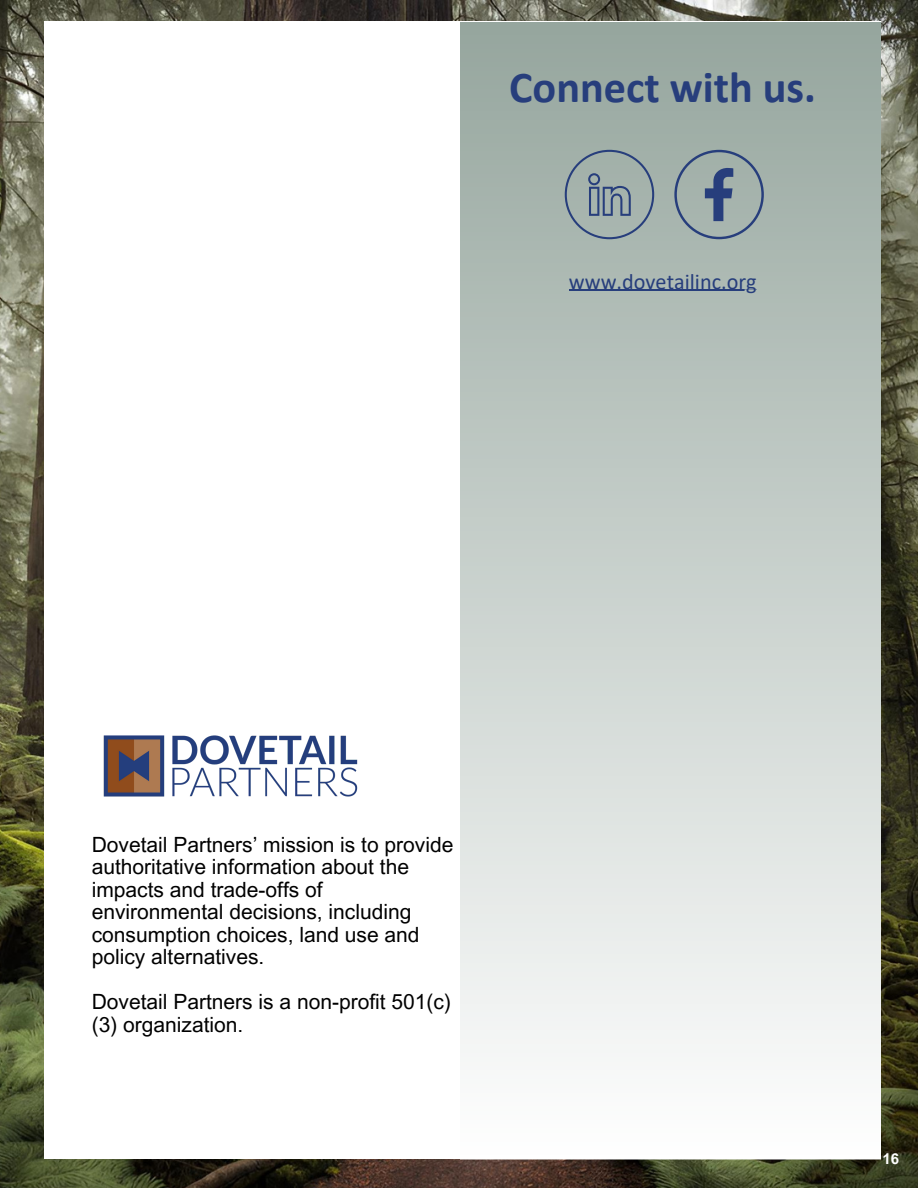
<style>
.page{position:relative;width:918px;height:1188px;background:#fff}
.page>*{position:absolute;margin:0;border:0;box-sizing:border-box;transform-origin:0 0}
.t1{font:700 44.25px "Calibri";color:#273e7c}
.t2{font:22.2px "Calibri";color:#273e7c}
.t3{font:21px/22.5px "Arial MT Pro";color:#000}
.t4{font:700 15px "Arial MT Pro";color:#fff}
</style>
<div class="page">
<img style="left:0;top:0;width:918px;height:1188px">
<div style="left:44px;top:22px;width:837px;height:1137px;background:#fff"></div>
<div style="left:460px;top:22px;width:421px;height:1137px;background:linear-gradient(to bottom,#95a69e,#fff)"></div>
<img style="left:103px;top:735px;width:255px;height:62px">
<svg style="left:565px;top:150px;width:89px;height:89px;background:#94a3a5"></svg>
<svg style="left:674px;top:150px;width:90px;height:89px;background:#8e9ea3"></svg>
<hr style="left:569px;top:290px;width:188px;height:1px;background:#273e7c">
<h1 class="t1" style="left:509px;top:69px;width:308px">Connect with us.</h1>
<p class="t2" style="left:569px;top:272px;width:189px">www.dovetailinc.org</p>
<p class="t3" style="left:92px;top:836px;width:363px">Dovetail Partners’ mission is to provide authoritative information about the impacts and trade-offs of environmental decisions, including consumption choices, land use and policy alternatives.</p>
<p class="t3" style="left:92px;top:993px;width:361px">Dovetail Partners is a non-profit 501(c) (3) organization.</p>
<p class="t4" style="left:883px;top:1153px;width:18px">16</p>
</div>
